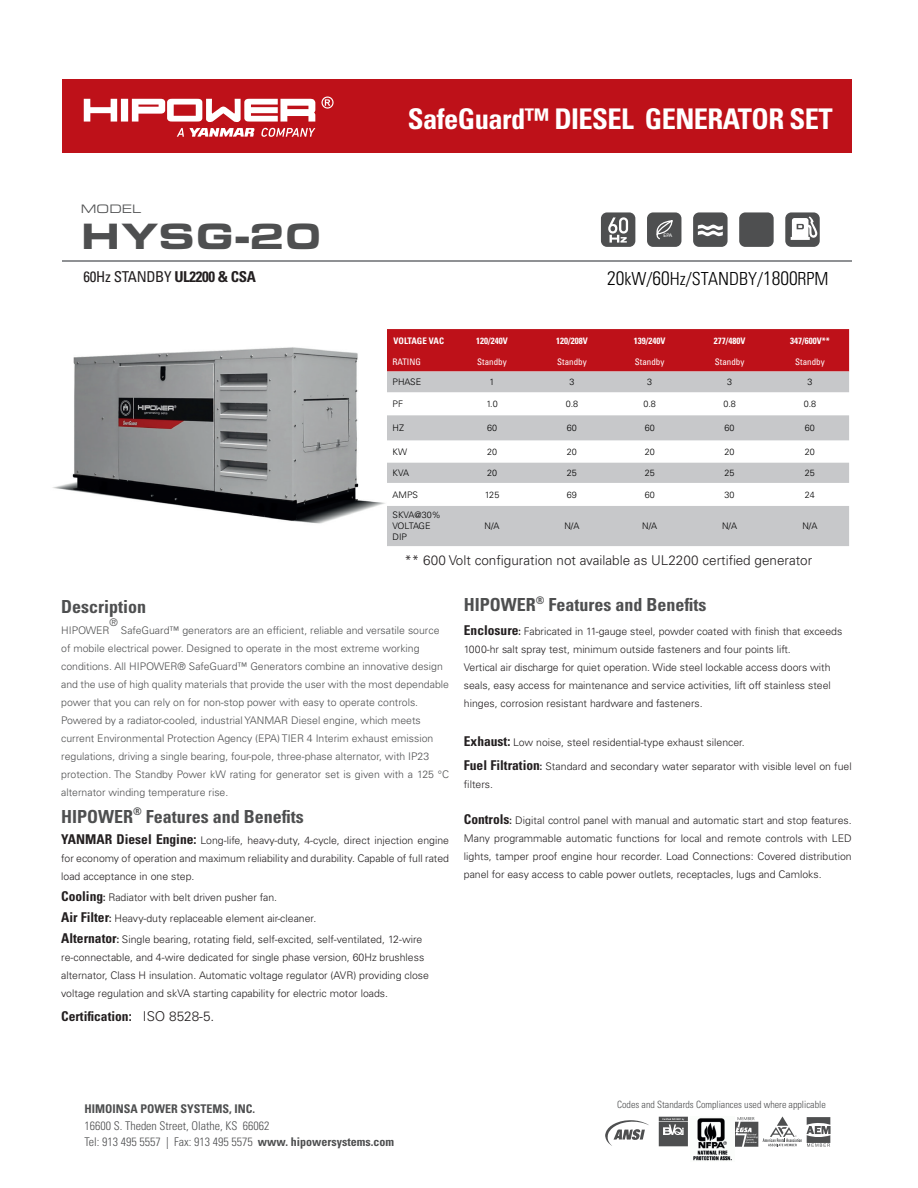
<style>
.page{position:relative;width:918px;height:1188px;background:#fff}
.page>*{position:absolute;margin:0;border:0;box-sizing:border-box;transform-origin:0 0}
.t1{font:900 37.95px "Eurostile Ext";color:#4e4f50}
.t2{font:700 condensed 28.5px "Univers LT Std";letter-spacing:-.02em;color:#fff}
.t3{font:700 condensed 18px "Univers LT Std";color:#4e4f50}
.t4{font:300 condensed 18px "Univers LT Std";color:#000}
.t5{font:condensed 15px "Univers LT Std";letter-spacing:-.02em;color:#231f20}
.t6{font:300 13.5px "Univers LT Std";color:#231f20}
.t7{font:700 condensed 13.5px "Univers LT Std";color:#231f20}
.t8{font:12.6px "Eurostile Ext";color:#4e4f50}
.t9{font:300 condensed 12px/16.5px "Univers LT Std";color:#4e4f50}
.t10{font:700 condensed 12px "Univers LT Std";color:#4e4f50}
.t11{font:300 10.5px/18px "Univers LT Std";color:#231f20}
.t12{font:300 10.5px/18px "Univers LT Std";color:#4e4f50}
.t13{font:300 condensed 10.05px "Univers LT Std";color:#4e4f50}
.t14{font:300 9px/10.8px "Univers LT Std";color:#000}
.t15{font:700 condensed 9px "Univers LT Std";color:#fff}
.t16{font:condensed 9px "Univers LT Std";color:#fff}
.t17{font:4.8px "Univers LT Std";color:#fff}
.s1{font-weight:700}
.s2{font-size:19.5px}
.s3{font-weight:700;font-stretch:condensed;font-size:13.5px}
.s4{font-weight:700;font-stretch:condensed}
.s5{font-weight:300;font-stretch:normal}
</style>
<div class="page">
<svg style="left:735px;top:1117px;width:96px;height:30px"></svg>
<svg style="left:659px;top:1117px;width:29px;height:29px"></svg>
<svg style="left:605px;top:1120px;width:44px;height:26px"></svg>
<img style="left:693px;top:1118px;width:39px;height:43px">
<hr style="left:62px;top:260px;width:790px;height:2px;background:#8f9194">
<div style="left:387px;top:329px;width:462px;height:43px;background:#be1119"></div>
<svg style="left:387px;top:372px;width:462px;height:174px;fill:#c7c8ca"></svg>
<div style="left:62px;top:80px;width:790px;height:73px;background:#be1119"></div>
<div style="left:693px;top:212px;width:35px;height:35px;background:#4e4f50;border-radius:6px"></div>
<svg style="left:698px;top:225px;width:25px;height:11px"></svg>
<div style="left:785px;top:212px;width:35px;height:35px;background:#4e4f50;border-radius:6px"></div>
<svg style="left:791px;top:216px;width:26px;height:24px"></svg>
<div style="left:601px;top:212px;width:34px;height:35px;background:#4e4f50;border-radius:6px"></div>
<svg style="left:608px;top:217px;width:20px;height:26px"></svg>
<div style="left:647px;top:212px;width:34px;height:35px;background:#4e4f50;border-radius:6px"></div>
<svg style="left:656px;top:220px;width:17px;height:20px"></svg>
<div style="left:739px;top:212px;width:35px;height:35px;background:#4e4f50;border-radius:6px"></div>
<img style="left:52px;top:347px;width:333px;height:177px">
<svg style="left:84px;top:99px;width:231px;height:23px"></svg>
<svg style="left:321px;top:97px;width:13px;height:12px"></svg>
<svg style="left:261px;top:128px;width:54px;height:9px"></svg>
<svg style="left:177px;top:128px;width:78px;height:9px"></svg>
<p class="t8" style="left:81px;top:200px;width:62px">MODEL</p>
<h2 class="t2" style="left:408px;top:101px;width:426px">SafeGuard™ DIESEL GENERATOR SET</h2>
<h1 class="t1" style="left:81px;top:207px;width:242px">HYSG-20</h1>
<p class="t17" style="left:663px;top:233px;width:10px">EPA</p>
<h3 class="t5" style="left:84px;top:267px;width:174px">60Hz STANDBY <span class="s1">UL2200 &amp; CSA</span></h3>
<h3 class="t4" style="left:607px;top:268px;width:223px"><span class="s2">20</span>kW/<span class="s2">60</span>Hz/STANDBY/<span class="s2">1800</span>RPM</h3>
<p class="t15" style="left:394px;top:335px;width:52px">VOLTAGE VAC</p>
<p class="t15" style="left:476px;top:335px;width:33px">120/240V</p>
<p class="t15" style="left:556px;top:335px;width:33px">120/208V</p>
<p class="t15" style="left:634px;top:335px;width:33px">139/240V</p>
<p class="t15" style="left:714px;top:335px;width:33px">277/480V</p>
<p class="t15" style="left:790px;top:335px;width:41px">347/600V**</p>
<p class="t16" style="left:393px;top:356px;width:30px">RATING</p>
<p class="t16" style="left:477px;top:356px;width:31px">Standby</p>
<p class="t16" style="left:557px;top:356px;width:31px">Standby</p>
<p class="t16" style="left:635px;top:356px;width:31px">Standby</p>
<p class="t16" style="left:715px;top:356px;width:31px">Standby</p>
<p class="t16" style="left:795px;top:356px;width:31px">Standby</p>
<p class="t14" style="left:393px;top:377px;width:30px">PHASE</p>
<p class="t14" style="left:490px;top:377px;width:7px">1</p>
<p class="t14" style="left:569px;top:377px;width:7px">3</p>
<p class="t14" style="left:647px;top:377px;width:7px">3</p>
<p class="t14" style="left:727px;top:377px;width:7px">3</p>
<p class="t14" style="left:807px;top:377px;width:7px">3</p>
<p class="t14" style="left:393px;top:398px;width:12px">PF</p>
<p class="t14" style="left:486px;top:398px;width:13px">1.0</p>
<p class="t14" style="left:566px;top:398px;width:14px">0.8</p>
<p class="t14" style="left:643px;top:398px;width:14px">0.8</p>
<p class="t14" style="left:723px;top:398px;width:14px">0.8</p>
<p class="t14" style="left:804px;top:398px;width:14px">0.8</p>
<p class="t14" style="left:393px;top:423px;width:13px">HZ</p>
<p class="t14" style="left:487px;top:423px;width:12px">60</p>
<p class="t14" style="left:567px;top:423px;width:12px">60</p>
<p class="t14" style="left:645px;top:423px;width:12px">60</p>
<p class="t14" style="left:725px;top:423px;width:12px">60</p>
<p class="t14" style="left:805px;top:423px;width:12px">60</p>
<p class="t14" style="left:393px;top:446px;width:16px">KW</p>
<p class="t14" style="left:487px;top:446px;width:12px">20</p>
<p class="t14" style="left:567px;top:446px;width:12px">20</p>
<p class="t14" style="left:645px;top:446px;width:12px">20</p>
<p class="t14" style="left:725px;top:446px;width:12px">20</p>
<p class="t14" style="left:805px;top:446px;width:12px">20</p>
<p class="t14" style="left:393px;top:467px;width:18px">KVA</p>
<p class="t14" style="left:487px;top:467px;width:12px">20</p>
<p class="t14" style="left:567px;top:467px;width:12px">25</p>
<p class="t14" style="left:645px;top:467px;width:12px">25</p>
<p class="t14" style="left:725px;top:467px;width:12px">25</p>
<p class="t14" style="left:805px;top:467px;width:12px">25</p>
<p class="t14" style="left:393px;top:489px;width:27px">AMPS</p>
<p class="t14" style="left:485px;top:489px;width:16px">125</p>
<p class="t14" style="left:567px;top:489px;width:12px">69</p>
<p class="t14" style="left:645px;top:489px;width:12px">60</p>
<p class="t14" style="left:725px;top:489px;width:12px">30</p>
<p class="t14" style="left:805px;top:489px;width:12px">24</p>
<p class="t14" style="left:393px;top:510px;width:50px">SKVA@30%<br>VOLTAGE<br>DIP</p>
<p class="t14" style="left:485px;top:521px;width:17px">N/A</p>
<p class="t14" style="left:564px;top:521px;width:17px">N/A</p>
<p class="t14" style="left:642px;top:521px;width:17px">N/A</p>
<p class="t14" style="left:722px;top:521px;width:17px">N/A</p>
<p class="t14" style="left:802px;top:521px;width:17px">N/A</p>
<p class="t6" style="left:404px;top:552px;width:409px">** 600 Volt configuration not available as UL2200 certified generator</p>
<h3 class="t3" style="left:61px;top:595px;width:86px">Description</h3>
<p class="t12" style="left:61px;top:621px;width:50px">HIPOWER</p>
<p class="t12" style="left:110px;top:613px;width:10px">®</p>
<p class="t12" style="left:61px;top:621px;width:389px;text-indent:60px">SafeGuard™ generators are an efficient, reliable and versatile source of mobile electrical power. Designed to operate in the most extreme working conditions. All HIPOWER® SafeGuard™ Generators combine an innovative design and the use of high quality materials that provide the user with the most dependable power that you can rely on for non-stop power with easy to operate controls.<br>Powered by a radiator-cooled, industrial YANMAR Diesel engine, which meets current Environmental Protection Agency (EPA) TIER 4 Interim exhaust emission regulations, driving a single bearing, four-pole, three-phase alternator, with IP23 protection. The Standby Power kW rating for generator set is given with a 125 °C alternator winding temperature rise.</p>
<h3 class="t3" style="left:61px;top:805px;width:244px">HIPOWER<sup>®</sup> Features and Benefits</h3>
<p class="t11" style="left:61px;top:831px;width:389px;text-align:justify"><span class="s3">YANMAR Diesel Engine:</span> Long-life, heavy-duty, 4-cycle, direct injection engine for economy of operation and maximum reliability and durability. Capable of full rated load acceptance in one step.</p>
<p class="t11" style="left:61px;top:886px;width:363px;line-height:21px"><span class="s3">Cooling</span><span class="s4">:</span> Radiator with belt driven pusher fan.<br><span class="s3">Air Filter</span><span class="s4">:</span> Heavy-duty replaceable element air-cleaner.<br><span class="s3">Alternator</span><span class="s4">:</span> Single bearing, rotating field, self-excited, self-ventilated, 12-wire</p>
<p class="t11" style="left:61px;top:948px;width:369px">re-connectable, and 4-wire dedicated for single phase version, 60Hz brushless alternator, Class H insulation. Automatic voltage regulator (AVR) providing close voltage regulation and skVA starting capability for electric motor loads.</p>
<p class="t7" style="left:61px;top:1007px;width:155px">Certification: <span class="s5">ISO 8528-5.</span></p>
<h3 class="t3" style="left:464px;top:594px;width:244px">HIPOWER<sup>®</sup> Features and Benefits</h3>
<p class="t11" style="left:464px;top:623px;width:380px"><span class="s3">Enclosure</span><span class="s4">:</span> Fabricated in 11-gauge steel, powder coated with finish that exceeds 1000-hr salt spray test, minimum outside fasteners and four points lift.<br>Vertical air discharge for quiet operation. Wide steel lockable access doors with seals, easy access for maintenance and service activities, lift off stainless steel hinges, corrosion resistant hardware and fasteners.</p>
<p class="t11" style="left:464px;top:734px;width:283px"><span class="s3">Exhaust:</span> Low noise, steel residential-type exhaust silencer.</p>
<p class="t11" style="left:464px;top:758px;width:389px"><span class="s3">Fuel Filtration</span><span class="s4">:</span> Standard and secondary water separator with visible level on fuel filters.</p>
<p class="t11" style="left:464px;top:812px;width:389px;text-align:justify"><span class="s3">Controls</span><span class="s4">:</span> Digital control panel with manual and automatic start and stop features.<br>Many programmable automatic functions for local and remote controls with LED lights, tamper proof engine hour recorder. Load Connections: Covered distribution panel for easy access to cable power outlets, receptacles, lugs and Camloks.</p>
<p class="t10" style="left:84px;top:1101px;width:172px">HIMOINSA POWER SYSTEMS, INC.</p>
<p class="t9" style="left:84px;top:1117px;width:311px">16600 S. Theden Street, Olathe, KS 66062<br>Tel: 913 495 5557 | Fax: 913 495 5575 <span class="s1">www. hipowersystems.com</span></p>
<p class="t13" style="left:617px;top:1098px;width:210px">Codes and Standards Compliances used where applicable</p>
</div>
